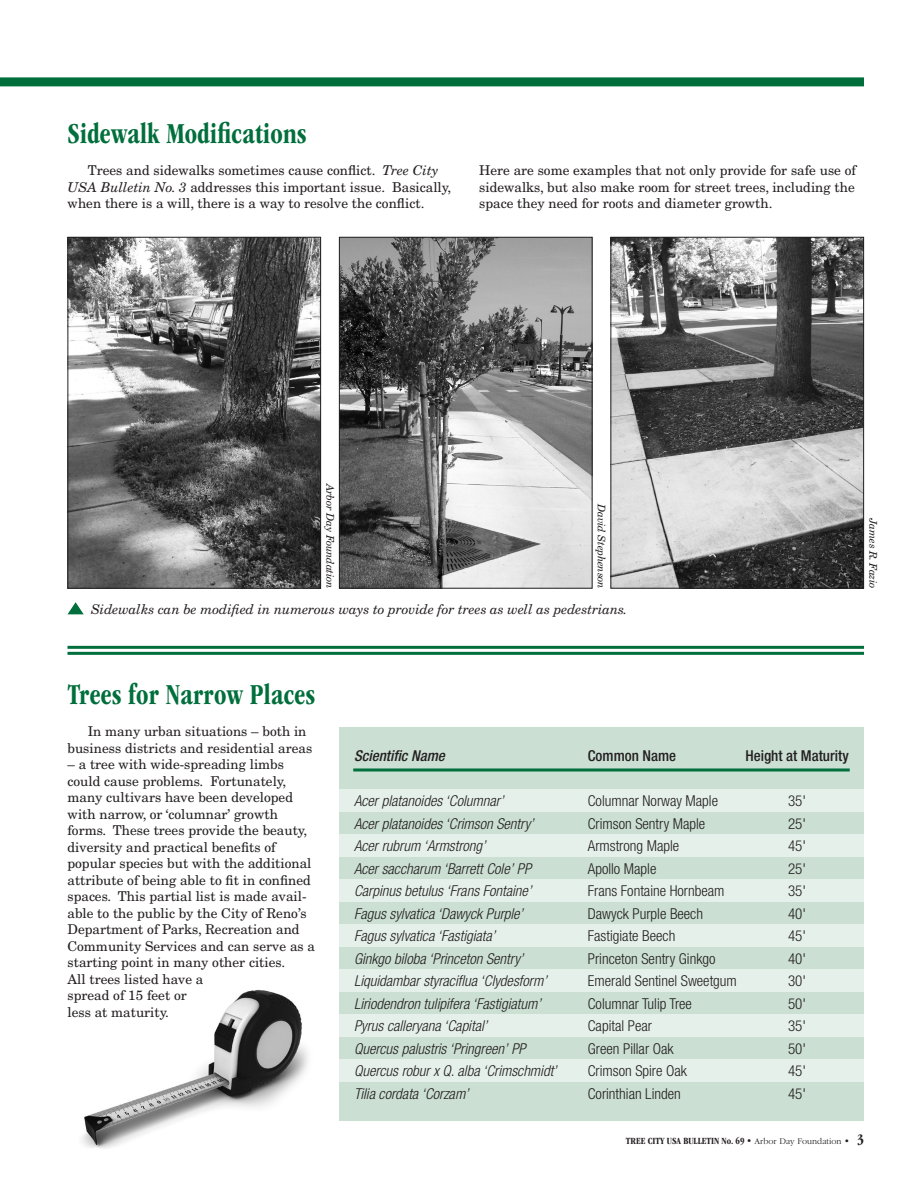
<style>
.page{position:relative;width:918px;height:1188px;background:#fff}
.page>*{position:absolute;margin:0;border:0;box-sizing:border-box;transform-origin:0 0}
.t1{font:700 condensed 30px "ITC Garamond Std";letter-spacing:.01em;color:#006f3c;scale:.9 1}
.t2{font:italic 300 condensed 15px/22.5px "Helvetica Neue LT Std";color:#231f20}
.t3{font:300 condensed 15px/22.5px "Helvetica Neue LT Std";color:#231f20}
.t4{font:500 condensed 15px "Helvetica Neue LT Std";color:#231f20}
.t5{font:italic 500 condensed 15px "Helvetica Neue LT Std";color:#231f20}
.t6{font:13.5px/16.5px "New Century Schlbk LT Std";color:#231f20}
.t7{font:italic 13.5px "New Century Schlbk LT Std";letter-spacing:-.005em;color:#231f20}
.t8{font:italic 10.5px "New Century Schlbk LT Std";letter-spacing:-.02em;color:#231f20}
.t9{font:700 condensed 9.75px "ITC Garamond Std";color:#231f20}
.s1{font-style:italic}
.s2{font-weight:300;font-stretch:normal;font-size:9px}
.s3{font-stretch:normal;font-size:9px}
.s4{font-size:15px}
</style>
<div class="page">
<img style="left:82px;top:989px;width:226px;height:160px">
<div style="left:339px;top:727px;width:525px;height:393px;background:#cbdfd3"></div>
<div style="left:0;top:77px;width:864px;height:9px;background:#006f3c"></div>
<img style="left:70px;top:239px;width:249px;height:348px">
<div style="left:68px;top:237px;width:253px;height:352px;border:1px solid #231f20"></div>
<img style="left:612px;top:239px;width:250px;height:348px">
<div style="left:610px;top:237px;width:254px;height:352px;border:1px solid #231f20"></div>
<img style="left:341px;top:239px;width:249px;height:348px">
<div style="left:339px;top:237px;width:253px;height:352px;border:1px solid #231f20"></div>
<svg style="left:68px;top:602px;width:16px;height:12px"></svg>
<hr style="left:68px;top:646px;width:796px;height:3px;background:#006f3c">
<hr style="left:68px;top:652px;width:796px;height:3px;background:#006f3c">
<div style="left:339px;top:789px;width:525px;height:23px;background:#e5f0eb"></div>
<div style="left:339px;top:834px;width:525px;height:23px;background:#e5f0eb"></div>
<div style="left:339px;top:879px;width:525px;height:23px;background:#e5f0eb"></div>
<div style="left:339px;top:924px;width:525px;height:23px;background:#e5f0eb"></div>
<div style="left:339px;top:969px;width:525px;height:23px;background:#e5f0eb"></div>
<div style="left:339px;top:1014px;width:525px;height:23px;background:#e5f0eb"></div>
<div style="left:339px;top:1059px;width:525px;height:23px;background:#e5f0eb"></div>
<hr style="left:353px;top:768px;width:497px;height:3px;background:#006f3c">
<h1 class="t1" style="left:68px;top:116px;width:267px">Sidewalk Modifications</h1>
<p class="t6" style="left:68px;top:162px;width:385px;text-indent:20px">Trees and sidewalks sometimes cause conflict. <span class="s1">Tree City<br>USA Bulletin No. 3</span> addresses this important issue. Basically, when there is a will, there is a way to resolve the conflict.</p>
<p class="t6" style="left:479px;top:162px;width:378px;text-align:justify">Here are some examples that not only provide for safe use of sidewalks, but also make room for street trees, including the space they need for roots and diameter growth.</p>
<p class="t8" style="left:336px;top:484px;width:106px;rotate:90deg">Arbor Day Foundation</p>
<p class="t8" style="left:608px;top:504px;width:86px;rotate:90deg">David Stephenson</p>
<p class="t7" style="left:91px;top:601px;width:538px">Sidewalks can be modified in numerous ways to provide for trees as well as pedestrians.</p>
<p class="t8" style="left:879px;top:518px;width:72px;rotate:90deg">James R. Fazio</p>
<h1 class="t1" style="left:68px;top:678px;width:277px">Trees for Narrow Places</h1>
<p class="t6" style="left:68px;top:723px;width:246px;text-indent:20px">In many urban situations – both in business districts and residential areas</p>
<p class="t6" style="left:68px;top:756px;width:249px">– a tree with wide-spreading limbs could cause problems. Fortunately, many cultivars have been developed with narrow, or ‘columnar’ growth forms. These trees provide the beauty, diversity and practical benefits of popular species but with the additional attribute of being able to fit in confined spaces. This partial list is made avail&shy;able to the public by the City of Reno’s Department of Parks, Recreation and Community Services and can serve as a starting point in many other cities.<br>All trees listed have a<br>spread of 15 feet or<br>less at maturity.</p>
<p class="t5" style="left:354px;top:747px;width:92px">Scientific Name</p>
<p class="t2" style="left:354px;top:790px;width:204px">Acer platanoides ‘Columnar’<br>Acer platanoides ‘Crimson Sentry’<br>Acer rubrum ‘Armstrong’<br>Acer saccharum ‘Barrett Cole’ PP<br>Carpinus betulus ‘Frans Fontaine’<br>Fagus sylvatica ‘Dawyck Purple’<br>Fagus sylvatica ‘Fastigiata’<br>Ginkgo biloba ‘Princeton Sentry’<br>Liquidambar styraciflua ‘Clydesform’<br>Liriodendron tulipifera ‘Fastigiatum’<br>Pyrus calleryana ‘Capital’<br>Quercus palustris ‘Pringreen’ PP<br>Quercus robur x Q. alba ‘Crimschmidt’<br>Tilia cordata ‘Corzam’</p>
<p class="t4" style="left:588px;top:747px;width:90px">Common Name</p>
<p class="t3" style="left:588px;top:790px;width:151px">Columnar Norway Maple<br>Crimson Sentry Maple<br>Armstrong Maple<br>Apollo Maple<br>Frans Fontaine Hornbeam<br>Dawyck Purple Beech<br>Fastigiate Beech<br>Princeton Sentry Ginkgo<br>Emerald Sentinel Sweetgum<br>Columnar Tulip Tree<br>Capital Pear<br>Green Pillar Oak<br>Crimson Spire Oak<br>Corinthian Linden</p>
<p class="t4" style="left:745px;top:747px;width:105px">Height at Maturity</p>
<p class="t3" style="left:788px;top:790px;width:19px;text-align:justify">35' 25' 45' 25' 35' 40' 45' 40' 30' 50' 35' 50' 45' 45'</p>
<p class="t9" style="left:626px;top:1135px;width:240px">TREE CITY USA BULLETIN No. 69 • <span class="s2">Arbor Day Foundation</span> <span class="s3">•</span> <span class="s4">3</span></p>
</div>
